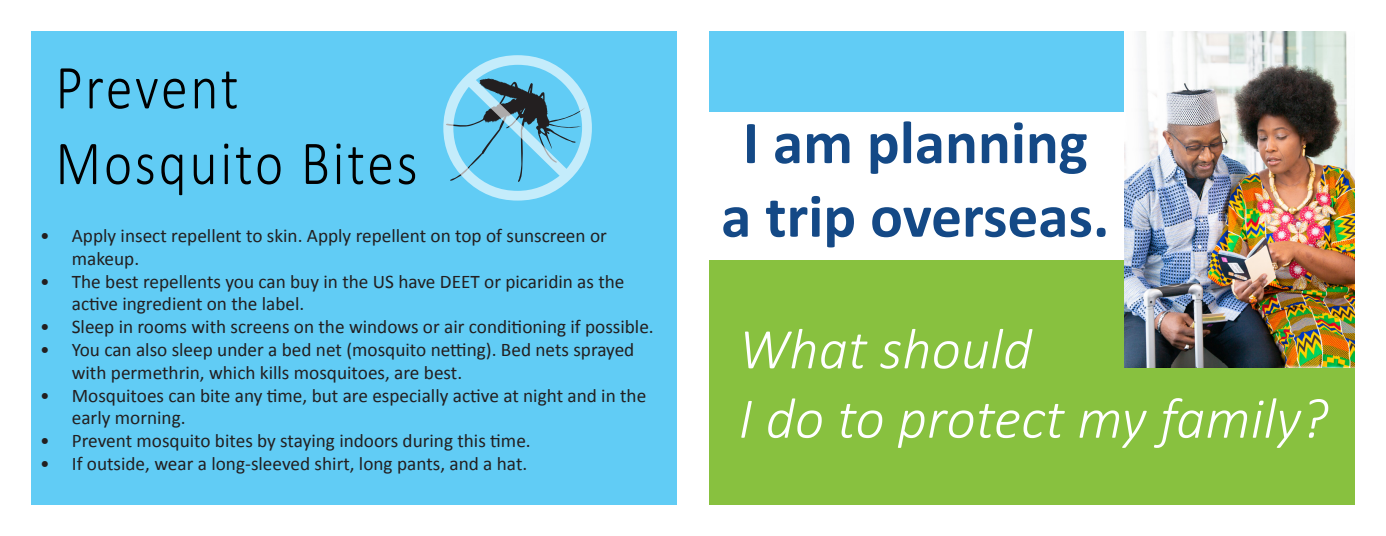
<style>
.page{position:relative;width:1386px;height:536px;background:#fff}
.page>*{position:absolute;margin:0;border:0;box-sizing:border-box;transform-origin:0 0}
.t1{font:300 63px/75.6px "Calibri";letter-spacing:.05em;color:#000;scale:.86 1}
.t2{font:700 61.25px/73.5px "Calibri";color:#144986;text-align:center}
.t3{font:italic 300 57.75px/69.3px "Calibri";color:#fff}
.t4{font:19.25px/22.8px "Calibri";color:#231f20}
</style>
<div class="page">
<div style="left:709px;top:32px;width:645px;height:80px;background:#61ccf5"></div>
<div style="left:32px;top:31px;width:645px;height:473px;background:#61ccf5"></div>
<div style="left:709px;top:260px;width:645px;height:244px;background:#88c13f"></div>
<svg style="left:443px;top:55px;width:149px;height:145px"></svg>
<img style="left:1125px;top:32px;width:229px;height:335px">
<h2 class="t1" style="left:55px;top:49px;width:423px">Prevent<br>Mosquito Bites</h2>
<p class="t4" style="left:72px;top:224px;width:537px;text-indent:-32px">• Apply insect repellent to skin. Apply repellent on top of sunscreen or makeup.</p>
<p class="t4" style="left:72px;top:269px;width:554px;text-indent:-32px">• The best repellents you can buy in the US have DEET or picaridin as the active ingredient on the label.</p>
<p class="t4" style="left:40px;top:315px;width:615px">• Sleep in rooms with screens on the windows or air conditioning if possible.</p>
<p class="t4" style="left:72px;top:337px;width:564px;text-indent:-32px">• You can also sleep under a bed net (mosquito netting). Bed nets sprayed with permethrin, which kills mosquitoes, are best.</p>
<p class="t4" style="left:72px;top:383px;width:576px;text-indent:-32px">• Mosquitoes can bite any time, but are especially active at night and in the early morning.</p>
<p class="t4" style="left:40px;top:428px;width:492px">• Prevent mosquito bites by staying indoors during this time.</p>
<p class="t4" style="left:40px;top:451px;width:489px">• If outside, wear a long-sleeved shirt, long pants, and a hat.</p>
<h1 class="t2" style="left:721px;top:104px;width:390px">I am planning a trip overseas.</h1>
<h1 class="t3" style="left:738px;top:314px;width:591px">What should<br>I do to protect my family?</h1>
</div>
